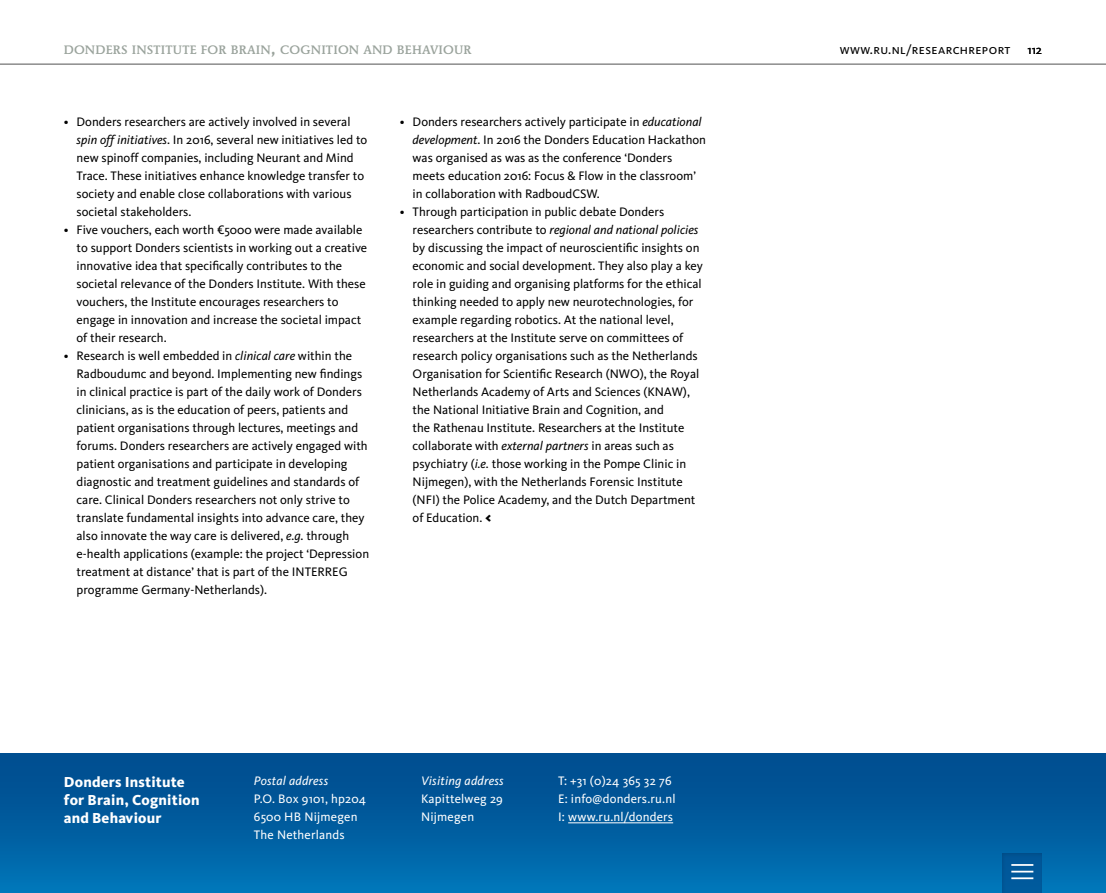
<style>
.page{position:relative;width:1106px;height:893px;background:#fff}
.page>*{position:absolute;margin:0;border:0;box-sizing:border-box;transform-origin:0 0}
.t1{font:800 15px/18px "Kievit";letter-spacing:.015em;color:#fff}
.t2{font:13.5px "Kievit Book SC";letter-spacing:.03em;color:#000}
.t3{font:12.75px/18px "Kievit";color:#000}
.t4{font:12.75px/18px "Kievit";letter-spacing:.015em;color:#fff}
.t5{font:italic 12.75px "Kievit";letter-spacing:.015em;color:#fff}
.t6{font:12.15px "Mendoza Rom ITC Medi OS";letter-spacing:.015em;color:#9aa39c}
.s1{font-size:17.25px}
.s2{font-style:italic}
.s3{font-family:"Kievit Black SC";font-size:15px}
</style>
<div class="page">
<div style="left:0;top:753px;width:1106px;height:140px;background:linear-gradient(to bottom,#00488a,#0074b6)"></div>
<hr style="left:568px;top:822px;width:105px;height:1px;background:#fff">
<hr style="left:0;top:64px;width:1106px;height:1px;background:#878787">
<div style="left:988px;top:845px;width:66px;height:48px;background:#000;opacity:.2"></div>
<hr style="left:1011px;top:864px;width:22px;height:2px;background:#fff">
<svg style="left:1011px;top:871px;width:22px;height:1px"></svg>
<hr style="left:1011px;top:877px;width:22px;height:2px;background:#fff">
<p class="t6" style="left:64px;top:42px;width:409px">DONDERS INSTITUTE FOR BRAIN<span class="s1">,</span> COGNITION AND BEHAVIOUR</p>
<p class="t2" style="left:839px;top:42px;width:172px">www.ru.nl/researchreport</p>
<p class="t3" style="left:1027px;top:41px;width:16px">112</p>
<p class="t3" style="left:77px;top:113px;width:292px;text-indent:-13px">• Donders researchers are actively involved in several <span class="s2">spin off initiatives</span>. In 2016, several new initiatives led to new spinoff companies, including Neurant and Mind Trace. These initiatives enhance knowledge transfer to society and enable close collaborations with various societal stakeholders.</p>
<p class="t3" style="left:77px;top:221px;width:292px;text-indent:-13px">• Five vouchers, each worth €5000 were made available to support Donders scientists in working out a creative innovative idea that specifically contributes to the societal relevance of the Donders Institute. With these vouchers, the Institute encourages researchers to engage in innovation and increase the societal impact of their research.</p>
<p class="t3" style="left:77px;top:347px;width:294px;text-indent:-13px">• Research is well embedded in <span class="s2">clinical care</span> within the Radboudumc and beyond. Implementing new findings in clinical practice is part of the daily work of Donders clinicians, as is the education of peers, patients and patient organisations through lectures, meetings and forums. Donders researchers are actively engaged with patient organisations and participate in developing diagnostic and treatment guidelines and standards of care. Clinical Donders researchers not only strive to translate fundamental insights into advance care, they also innovate the way care is delivered, <span class="s2">e.g</span>. through e-health applications (example: the project ‘Depression treatment at distance’ that is part of the INTERREG programme Germany-Netherlands).</p>
<p class="t3" style="left:412px;top:113px;width:295px;text-indent:-13px">• Donders researchers actively participate in <span class="s2">educational development</span>. In 2016 the Donders Education Hackathon was organised as was as the conference ‘Donders meets education 2016: Focus &amp; Flow in the classroom’ in collaboration with RadboudCSW.</p>
<p class="t3" style="left:412px;top:203px;width:292px;text-indent:-13px">• Through participation in public debate Donders researchers contribute to <span class="s2">regional and national policies </span>by discussing the impact of neuroscientific insights on economic and social development. They also play a key role in guiding and organising platforms for the ethical thinking needed to apply new neurotechnologies, for example regarding robotics. At the national level, researchers at the Institute serve on committees of research policy organisations such as the Netherlands Organisation for Scientific Research (NWO), the Royal Netherlands Academy of Arts and Sciences (KNAW), the National Initiative Brain and Cognition, and<br>the Rathenau Institute. Researchers at the Institute collaborate with <span class="s2">external partners</span> in areas such as psychiatry (<span class="s2">i.e.</span> those working in the Pompe Clinic in Nijmegen), with the Netherlands Forensic Institute (NFI) the Police Academy, and the Dutch Department of Education. <span class="s3">&lt;</span></p>
<p class="t1" style="left:64px;top:773px;width:137px">Donders Institute for Brain, Cognition and Behaviour</p>
<p class="t5" style="left:254px;top:773px;width:76px">Postal address</p>
<p class="t4" style="left:254px;top:790px;width:114px">P.O. Box 9101, hp204<br>6500 HB Nijmegen<br>The Netherlands</p>
<p class="t5" style="left:421px;top:773px;width:84px">Visiting address</p>
<p class="t4" style="left:421px;top:790px;width:83px">Kapittelweg 29<br>Nijmegen</p>
<p class="t4" style="left:558px;top:772px;width:119px">T: +31 (0)24 365 32 76<br>E: info@donders.ru.nl<br>I: www.ru.nl/donders</p>
</div>
